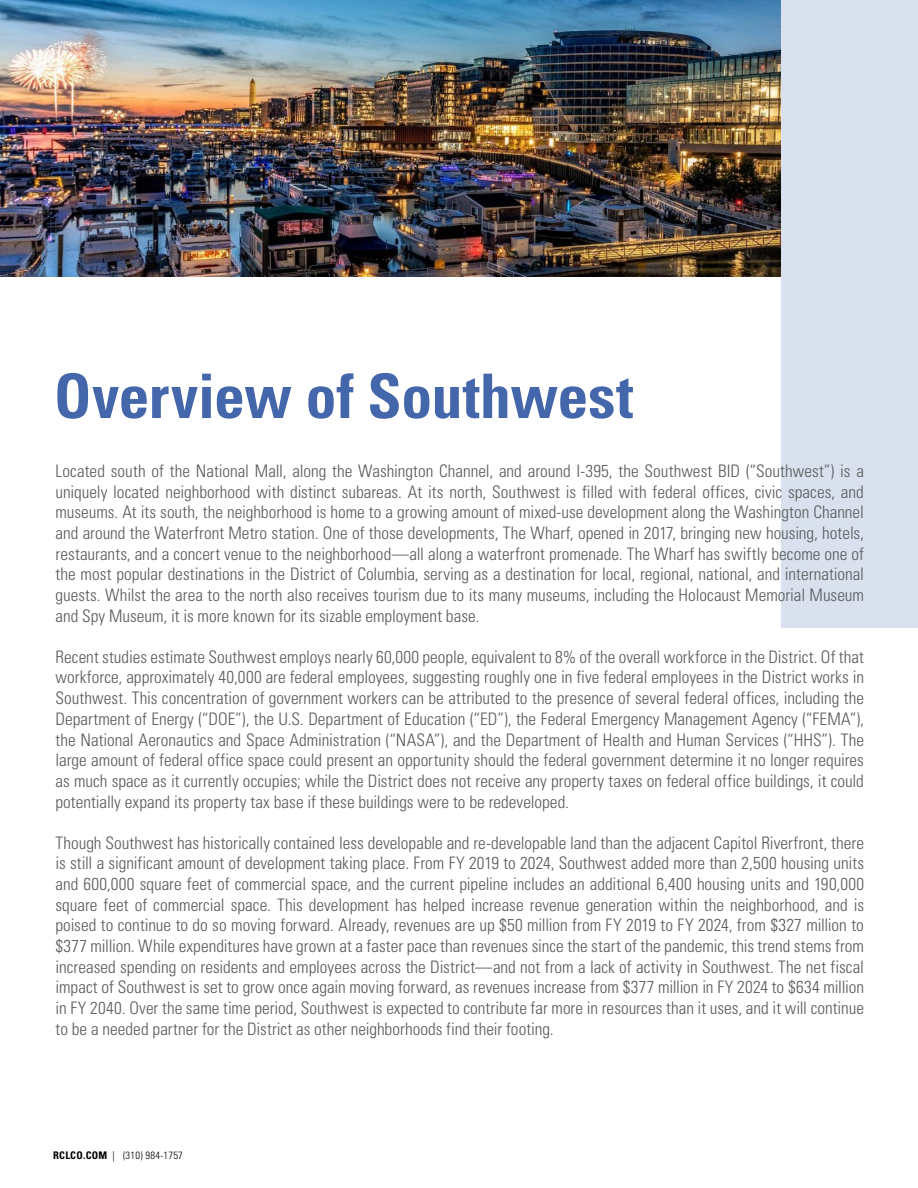
<style>
.page{position:relative;width:918px;height:1188px;background:#fff}
.page>*{position:absolute;margin:0;border:0;box-sizing:border-box;transform-origin:0 0}
.t1{font:700 condensed 61.5px "Univers";letter-spacing:-.005em;color:#4467ab}
.t2{font:300 condensed 17.25px/20.7px "Univers";color:#58595b;text-align:justify}
.t3{font:300 condensed 10.5px "Univers";letter-spacing:.025em;color:#000}
.s1{font-weight:700}
</style>
<div class="page">
<img style="left:0;top:0;width:781px;height:276px">
<div style="left:781px;top:0;width:137px;height:627px;background:#dae1ee"></div>
<h1 class="t1" style="left:54px;top:358px;width:581px">Overview of Southwest</h1>
<p class="t2" style="left:56px;top:460px;width:810px">Located south of the National Mall, along the Washington Channel, and around I-395, the Southwest BID (“Southwest”) is a uniquely located neighborhood with distinct subareas. At its north, Southwest is filled with federal offices, civic spaces, and museums. At its south, the neighborhood is home to a growing amount of mixed-use development along the Washington Channel and around the Waterfront Metro station. One of those developments, The Wharf, opened in 2017, bringing new housing, hotels, restaurants, and a concert venue to the neighborhood—all along a waterfront promenade. The Wharf has swiftly become one of the most popular destinations in the District of Columbia, serving as a destination for local, regional, national, and international guests. Whilst the area to the north also receives tourism due to its many museums, including the Holocaust Memorial Museum and Spy Museum, it is more known for its sizable employment base.</p>
<p class="t2" style="left:56px;top:646px;width:810px">Recent studies estimate Southwest employs nearly 60,000 people, equivalent to 8% of the overall workforce in the District. Of that workforce, approximately 40,000 are federal employees, suggesting roughly one in five federal employees in the District works in Southwest. This concentration of government workers can be attributed to the presence of several federal offices, including the Department of Energy (“DOE”), the U.S. Department of Education (“ED”), the Federal Emergency Management Agency (“FEMA”), the National Aeronautics and Space Administration (“NASA”), and the Department of Health and Human Services (“HHS”). The large amount of federal office space could present an opportunity should the federal government determine it no longer requires as much space as it currently occupies; while the District does not receive any property taxes on federal office buildings, it could potentially expand its property tax base if these buildings were to be redeveloped.</p>
<p class="t2" style="left:56px;top:832px;width:810px">Though Southwest has historically contained less developable and re-developable land than the adjacent Capitol Riverfront, there is still a significant amount of development taking place. From FY 2019 to 2024, Southwest added more than 2,500 housing units and 600,000 square feet of commercial space, and the current pipeline includes an additional 6,400 housing units and 190,000 square feet of commercial space. This development has helped increase revenue generation within the neighborhood, and is poised to continue to do so moving forward. Already, revenues are up $50 million from FY 2019 to FY 2024, from $327 million to $377 million. While expenditures have grown at a faster pace than revenues since the start of the pandemic, this trend stems from increased spending on residents and employees across the District—and not from a lack of activity in Southwest. The net fiscal impact of Southwest is set to grow once again moving forward, as revenues increase from $377 million in FY 2024 to $634 million in FY 2040. Over the same time period, Southwest is expected to contribute far more in resources than it uses, and it will continue to be a needed partner for the District as other neighborhoods find their footing.</p>
<p class="t3" style="left:53px;top:1149px;width:131px"><span class="s1">RCLCO.COM</span> | (310) 984-1757</p>
</div>
